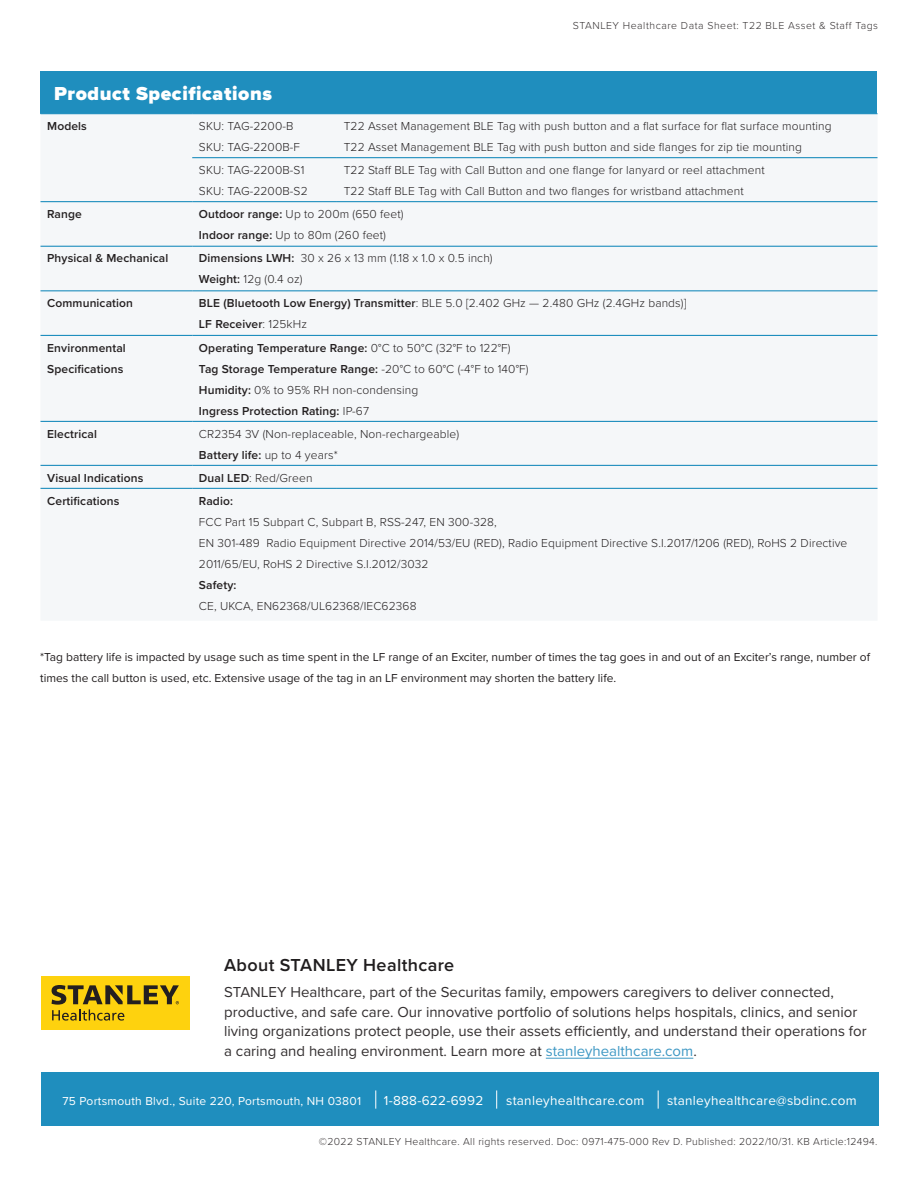
<style>
.page{position:relative;width:918px;height:1188px;background:#fff}
.page>*{position:absolute;margin:0;border:0;box-sizing:border-box;transform-origin:0 0}
.Spec_Heading{font:900 19.5px "Proxima Nova";letter-spacing:.03em;color:#fff}
.t1{font:600 18px "Proxima Nova";letter-spacing:.02em;color:#201d1e}
.t2{font:15px/19.5px "Proxima Nova";color:#332f30}
.t3{font:13.5px "Proxima Nova";letter-spacing:.02em;color:#fff}
.Table_Text{font:300 12px/21px "Proxima Nova";letter-spacing:.01em;color:#231f20}
.Table_Text-2{font:600 12px/21px "Proxima Nova";letter-spacing:.01em;color:#231f20}
.t4{font:12px/21px "Proxima Nova";color:#231f20}
.t5{font:12px "Proxima Nova";letter-spacing:.02em;color:#fff}
.t6{font:300 10.5px "Proxima Nova";letter-spacing:.03em;color:#332f30}
.t7{font:300 10.5px "Proxima Nova";letter-spacing:.05em;color:#332f30}
.s1{font-weight:600}
.s2{font-weight:300}
.s3{color:#3e98c4}
</style>
<div class="page">
<div style="left:41px;top:1072px;width:837px;height:54px;background:#1f8ebe"></div>
<svg style="left:375px;top:1090px;width:1px;height:19px"></svg>
<svg style="left:496px;top:1090px;width:1px;height:19px"></svg>
<svg style="left:658px;top:1090px;width:1px;height:19px"></svg>
<hr style="left:546px;top:1058px;width:147px;height:1px;background:#3e98c4">
<div style="left:41px;top:976px;width:149px;height:54px;background:#fed20e"></div>
<svg style="left:52px;top:985px;width:127px;height:36px"></svg>
<div style="left:40px;top:71px;width:838px;height:43px;background:#1f8ebe"></div>
<div style="left:40px;top:114px;width:838px;height:375px;background:#f5f7f9"></div>
<hr style="left:192px;top:157px;width:145px;height:1px;background:#1f8ebe">
<hr style="left:337px;top:157px;width:540px;height:1px;background:#1f8ebe">
<hr style="left:40px;top:201px;width:152px;height:1px;background:#1f8ebe">
<hr style="left:192px;top:201px;width:145px;height:1px;background:#1f8ebe">
<hr style="left:337px;top:201px;width:540px;height:1px;background:#1f8ebe">
<hr style="left:40px;top:246px;width:152px;height:1px;background:#1f8ebe">
<hr style="left:192px;top:246px;width:145px;height:1px;background:#1f8ebe">
<hr style="left:337px;top:246px;width:540px;height:1px;background:#1f8ebe">
<hr style="left:40px;top:290px;width:152px;height:1px;background:#1f8ebe">
<hr style="left:192px;top:290px;width:145px;height:1px;background:#1f8ebe">
<hr style="left:337px;top:290px;width:540px;height:1px;background:#1f8ebe">
<hr style="left:40px;top:335px;width:152px;height:1px;background:#1f8ebe">
<hr style="left:192px;top:335px;width:145px;height:1px;background:#1f8ebe">
<hr style="left:337px;top:335px;width:540px;height:1px;background:#1f8ebe">
<hr style="left:40px;top:421px;width:152px;height:1px;background:#1f8ebe">
<hr style="left:192px;top:421px;width:145px;height:1px;background:#1f8ebe">
<hr style="left:337px;top:421px;width:540px;height:1px;background:#1f8ebe">
<hr style="left:40px;top:465px;width:152px;height:1px;background:#1f8ebe">
<hr style="left:192px;top:465px;width:145px;height:1px;background:#1f8ebe">
<hr style="left:337px;top:465px;width:540px;height:1px;background:#1f8ebe">
<hr style="left:40px;top:488px;width:152px;height:1px;background:#1f8ebe">
<hr style="left:192px;top:488px;width:145px;height:1px;background:#1f8ebe">
<hr style="left:337px;top:488px;width:540px;height:1px;background:#1f8ebe">
<p class="t7" style="left:573px;top:18px;width:307px">STANLEY Healthcare Data Sheet: T22 BLE Asset &amp; Staff Tags</p>
<p class="Spec_Heading" style="left:54px;top:79px;width:220px">Product Specifications</p>
<p class="Table_Text-2" style="left:47px;top:115px;width:41px">Models</p>
<p class="Table_Text" style="left:199px;top:115px;width:103px">SKU: TAG-2200-B<br>SKU: TAG-2200B-F</p>
<p class="Table_Text" style="left:344px;top:115px;width:489px">T22 Asset Management BLE Tag with push button and a flat surface for flat surface mounting<br>T22 Asset Management BLE Tag with push button and side flanges for zip tie mounting</p>
<p class="Table_Text" style="left:199px;top:159px;width:110px">SKU: TAG-2200B-S1<br>SKU: TAG-2200B-S2</p>
<p class="Table_Text" style="left:344px;top:159px;width:423px">T22 Staff BLE Tag with Call Button and one flange for lanyard or reel attachment<br>T22 Staff BLE Tag with Call Button and two flanges for wristband attachment</p>
<p class="Table_Text-2" style="left:47px;top:203px;width:36px">Range</p>
<p class="Table_Text" style="left:199px;top:203px;width:206px"><span class="s1">Outdoor range:</span> Up to 200m (650 feet)<br><span class="s1">Indoor range:</span> Up to 80m (260 feet)</p>
<p class="Table_Text-2" style="left:47px;top:248px;width:123px">Physical &amp; Mechanical</p>
<p class="Table_Text" style="left:199px;top:247px;width:295px"><span class="s1">Dimensions LWH:</span> 30 x 26 x 13 mm (1.18 x 1.0 x 0.5 inch)<br><span class="s1">Weight:</span> 12g (0.4 oz)</p>
<p class="Table_Text-2" style="left:47px;top:292px;width:87px">Communication</p>
<p class="Table_Text" style="left:199px;top:292px;width:489px"><span class="s1">BLE (Bluetooth Low Energy) Transmitter</span>: BLE 5.0 [2.402 GHz — 2.480 GHz (2.4GHz bands)]<br><span class="s1">LF Receiver</span>: 125kHz</p>
<p class="Table_Text-2" style="left:47px;top:337px;width:80px">Environmental<br>Specifications</p>
<p class="Table_Text-2" style="left:199px;top:337px;width:331px">Operating Temperature Range: <span class="s2">0°C to 50°C (32°F to 122°F)<br></span>Tag Storage Temperature Range: <span class="s2">-20°C to 60°C (-4°F to 140°F)<br></span>Humidity: <span class="s2">0% to 95% RH non-condensing<br></span>Ingress Protection Rating: <span class="s2">IP-67</span></p>
<p class="Table_Text-2" style="left:47px;top:423px;width:51px">Electrical</p>
<p class="Table_Text" style="left:199px;top:422px;width:262px">CR2354 3V (Non-replaceable, Non-rechargeable)<br><span class="s1">Battery life:</span> up to 4 years*</p>
<p class="Table_Text-2" style="left:47px;top:467px;width:98px">Visual Indications</p>
<p class="Table_Text" style="left:199px;top:466px;width:115px"><span class="s1">Dual LED</span>: Red/Green</p>
<p class="Table_Text-2" style="left:47px;top:490px;width:74px">Certifications</p>
<p class="Table_Text" style="left:199px;top:489px;width:299px"><span class="s1">Radio:<br></span>FCC Part 15 Subpart C, Subpart B, RSS-247, EN 300-328,</p>
<p class="Table_Text" style="left:199px;top:531px;width:650px">EN 301-489 Radio Equipment Directive 2014/53/EU (RED), Radio Equipment Directive S.I.2017/1206 (RED), RoHS 2 Directive<br>2011/65/EU, RoHS 2 Directive S.I.2012/3032</p>
<p class="Table_Text" style="left:199px;top:573px;width:219px"><span class="s1">Safety:<br></span>CE, UKCA, EN62368/UL62368/IEC62368</p>
<p class="t4" style="left:40px;top:646px;width:832px">*Tag battery life is impacted by usage such as time spent in the LF range of an Exciter, number of times the tag goes in and out of an Exciter’s range, number of times the call button is used, etc. Extensive usage of the tag in an LF environment may shorten the battery life.</p>
<h2 class="t1" style="left:224px;top:952px;width:232px">About STANLEY Healthcare</h2>
<p class="t2" style="left:224px;top:982px;width:644px">STANLEY Healthcare, part of the Securitas family, empowers caregivers to deliver connected, productive, and safe care. Our innovative portfolio of solutions helps hospitals, clinics, and senior living organizations protect people, use their assets efficiently, and understand their operations for a caring and healing environment. Learn more at <span class="s3">stanleyhealthcare.com</span>.</p>
<p class="t5" style="left:62px;top:1092px;width:300px">75 Portsmouth Blvd., Suite 220, Portsmouth, NH 03801</p>
<p class="t3" style="left:384px;top:1090px;width:101px">1-888-622-6992</p>
<p class="t3" style="left:506px;top:1090px;width:140px">stanleyhealthcare.com</p>
<p class="t3" style="left:667px;top:1090px;width:191px">stanleyhealthcare@sbdinc.com</p>
<p class="t6" style="left:319px;top:1134px;width:560px">©2022 STANLEY Healthcare. All rights reserved. Doc: 0971-475-000 Rev D. Published: 2022/10/31. KB Article:12494.</p>
</div>
